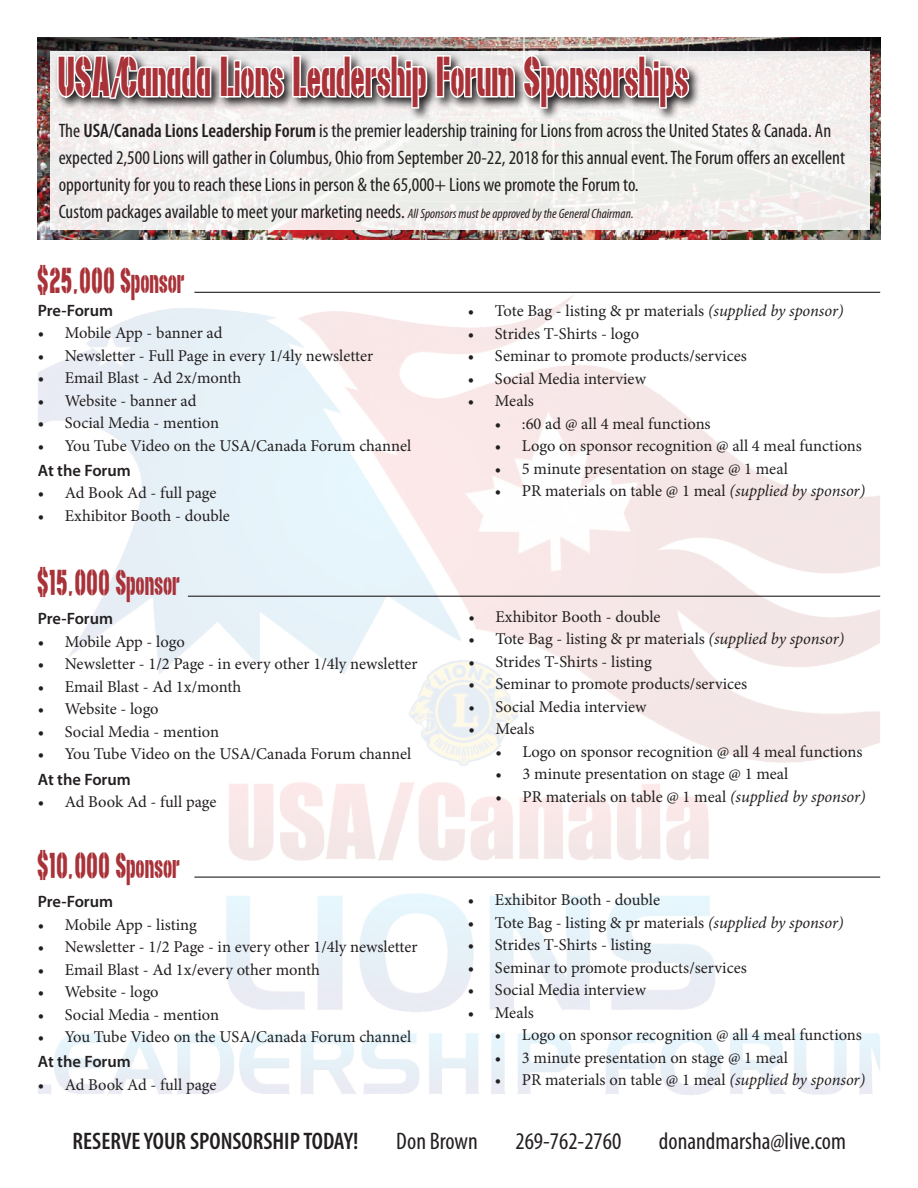
<style>
.page{position:relative;width:918px;height:1188px;background:#fff}
.page>*{position:absolute;margin:0;border:0;box-sizing:border-box;transform-origin:0 0}
.t1{font:56.25px "NFL Packers";color:#a93239;scale:.67 1}
.t2{font:36px "NFL Packers";color:#a93239;scale:.67 1}
.t3{font:condensed 24px "Myriad Pro";color:#231f20}
.t4{font:600 condensed 24px "Myriad Pro";color:#231f20}
.t5{font:condensed 19.5px/27px "Myriad Pro";color:#231f20}
.t6{font:16.5px "Minion Pro";color:#231f20}
.t7{font:600 16.5px "Myriad Pro";color:#231f20}
.s1{font-weight:600}
.s2{font-style:italic;font-size:13.5px}
.s3{font-style:italic}
</style>
<div class="page">
<img style="left:395px;top:295px;width:179px;height:33px">
<img style="left:38px;top:38px;width:842px;height:201px">
<div style="left:50px;top:51px;width:820px;height:179px;background:#f1efec"></div>
<svg style="left:54px;top:62px;width:648px;height:59px"></svg>
<svg style="left:55px;top:37px;width:636px;height:73px"></svg>
<hr style="left:194px;top:292px;width:686px;height:1px;background:#231f20">
<hr style="left:188px;top:596px;width:692px;height:1px;background:#231f20">
<hr style="left:194px;top:877px;width:686px;height:1px;background:#231f20">
<h1 class="t1" style="left:59px;top:49px;width:943px">USA/Canada Lions Leadership Forum Sponsorships</h1>
<p class="t5" style="left:59px;top:116px;width:788px">The <span class="s1">USA/Canada Lions Leadership Forum</span> is the premier leadership training for Lions from across the United States &amp; Canada. An expected 2,500 Lions will gather in Columbus, Ohio from September 20-22, 2018 for this annual event. The Forum offers an excellent opportunity for you to reach these Lions in person &amp; the 65,000+ Lions we promote the Forum to.<br>Custom packages available to meet your marketing needs. <span class="s2">All Sponsors must be approved by the General Chairman.</span></p>
<h2 class="t2" style="left:38px;top:263px;width:222px">$25,000 Sponsor</h2>
<p class="t7" style="left:38px;top:300px;width:77px">Pre-Forum</p>
<p class="t6" style="left:38px;top:322px;width:186px">• Mobile App - banner ad</p>
<p class="t6" style="left:38px;top:344px;width:337px">• Newsletter - Full Page in every 1/4ly newsletter</p>
<p class="t6" style="left:38px;top:367px;width:205px">• Email Blast - Ad 2x/month</p>
<p class="t6" style="left:38px;top:389px;width:160px">• Website - banner ad</p>
<p class="t6" style="left:38px;top:412px;width:183px">• Social Media - mention</p>
<p class="t6" style="left:38px;top:434px;width:375px">• You Tube Video on the USA/Canada Forum channel</p>
<p class="t7" style="left:38px;top:460px;width:95px">At the Forum</p>
<p class="t6" style="left:38px;top:482px;width:180px">• Ad Book Ad - full page</p>
<p class="t6" style="left:38px;top:505px;width:194px">• Exhibitor Booth - double</p>
<h2 class="t2" style="left:38px;top:565px;width:215px">$15,000 Sponsor</h2>
<p class="t7" style="left:38px;top:608px;width:77px">Pre-Forum</p>
<p class="t6" style="left:38px;top:631px;width:149px">• Mobile App - logo</p>
<p class="t6" style="left:38px;top:653px;width:381px">• Newsletter - 1/2 Page - in every other 1/4ly newsletter</p>
<p class="t6" style="left:38px;top:676px;width:205px">• Email Blast - Ad 1x/month</p>
<p class="t6" style="left:38px;top:698px;width:122px">• Website - logo</p>
<p class="t6" style="left:38px;top:721px;width:183px">• Social Media - mention</p>
<p class="t6" style="left:38px;top:743px;width:375px">• You Tube Video on the USA/Canada Forum channel</p>
<p class="t7" style="left:38px;top:769px;width:95px">At the Forum</p>
<p class="t6" style="left:38px;top:791px;width:180px">• Ad Book Ad - full page</p>
<h2 class="t2" style="left:38px;top:848px;width:215px">$10,000 Sponsor</h2>
<p class="t7" style="left:38px;top:891px;width:77px">Pre-Forum</p>
<p class="t6" style="left:38px;top:913px;width:161px">• Mobile App - listing</p>
<p class="t6" style="left:38px;top:936px;width:381px">• Newsletter - 1/2 Page - in every other 1/4ly newsletter</p>
<p class="t6" style="left:38px;top:958px;width:284px">• Email Blast - Ad 1x/every other month</p>
<p class="t6" style="left:38px;top:981px;width:122px">• Website - logo</p>
<p class="t6" style="left:38px;top:1003px;width:183px">• Social Media - mention</p>
<p class="t6" style="left:38px;top:1026px;width:375px">• You Tube Video on the USA/Canada Forum channel</p>
<p class="t7" style="left:38px;top:1051px;width:95px">At the Forum</p>
<p class="t6" style="left:38px;top:1073px;width:180px">• Ad Book Ad - full page</p>
<p class="t6" style="left:468px;top:300px;width:377px">• Tote Bag - listing &amp; pr materials <span class="s3">(supplied by sponsor)</span></p>
<p class="t6" style="left:468px;top:322px;width:173px">• Strides T-Shirts - logo</p>
<p class="t6" style="left:468px;top:345px;width:280px">• Seminar to promote products/services</p>
<p class="t6" style="left:468px;top:367px;width:180px">• Social Media interview</p>
<p class="t6" style="left:468px;top:390px;width:67px">• Meals</p>
<p class="t6" style="left:495px;top:413px;width:217px">• :60 ad @ all 4 meal functions</p>
<p class="t6" style="left:495px;top:435px;width:368px">• Logo on sponsor recognition @ all 4 meal functions</p>
<p class="t6" style="left:495px;top:458px;width:294px">• 5 minute presentation on stage @ 1 meal</p>
<p class="t6" style="left:495px;top:480px;width:372px">• PR materials on table @ 1 meal <span class="s3">(supplied by sponsor)</span></p>
<p class="t6" style="left:469px;top:605px;width:194px">• Exhibitor Booth - double</p>
<p class="t6" style="left:469px;top:628px;width:377px">• Tote Bag - listing &amp; pr materials <span class="s3">(supplied by sponsor)</span></p>
<p class="t6" style="left:469px;top:651px;width:185px">• Strides T-Shirts - listing</p>
<p class="t6" style="left:469px;top:673px;width:280px">• Seminar to promote products/services</p>
<p class="t6" style="left:469px;top:696px;width:180px">• Social Media interview</p>
<p class="t6" style="left:469px;top:718px;width:67px">• Meals</p>
<p class="t6" style="left:496px;top:741px;width:368px">• Logo on sponsor recognition @ all 4 meal functions</p>
<p class="t6" style="left:496px;top:763px;width:294px">• 3 minute presentation on stage @ 1 meal</p>
<p class="t6" style="left:496px;top:786px;width:372px">• PR materials on table @ 1 meal <span class="s3">(supplied by sponsor)</span></p>
<p class="t6" style="left:468px;top:889px;width:194px">• Exhibitor Booth - double</p>
<p class="t6" style="left:468px;top:911px;width:377px">• Tote Bag - listing &amp; pr materials <span class="s3">(supplied by sponsor)</span></p>
<p class="t6" style="left:468px;top:934px;width:185px">• Strides T-Shirts - listing</p>
<p class="t6" style="left:468px;top:956px;width:280px">• Seminar to promote products/services</p>
<p class="t6" style="left:468px;top:979px;width:180px">• Social Media interview</p>
<p class="t6" style="left:468px;top:1001px;width:67px">• Meals</p>
<p class="t6" style="left:495px;top:1024px;width:368px">• Logo on sponsor recognition @ all 4 meal functions</p>
<p class="t6" style="left:495px;top:1046px;width:294px">• 3 minute presentation on stage @ 1 meal</p>
<p class="t6" style="left:495px;top:1069px;width:372px">• PR materials on table @ 1 meal <span class="s3">(supplied by sponsor)</span></p>
<h3 class="t4" style="left:73px;top:1128px;width:287px">RESERVE YOUR SPONSORSHIP TODAY!</h3>
<h3 class="t3" style="left:396px;top:1127px;width:83px">Don Brown</h3>
<h3 class="t3" style="left:516px;top:1127px;width:107px">269-762-2760</h3>
<h3 class="t3" style="left:659px;top:1127px;width:188px">donandmarsha@live.com</h3>
</div>
